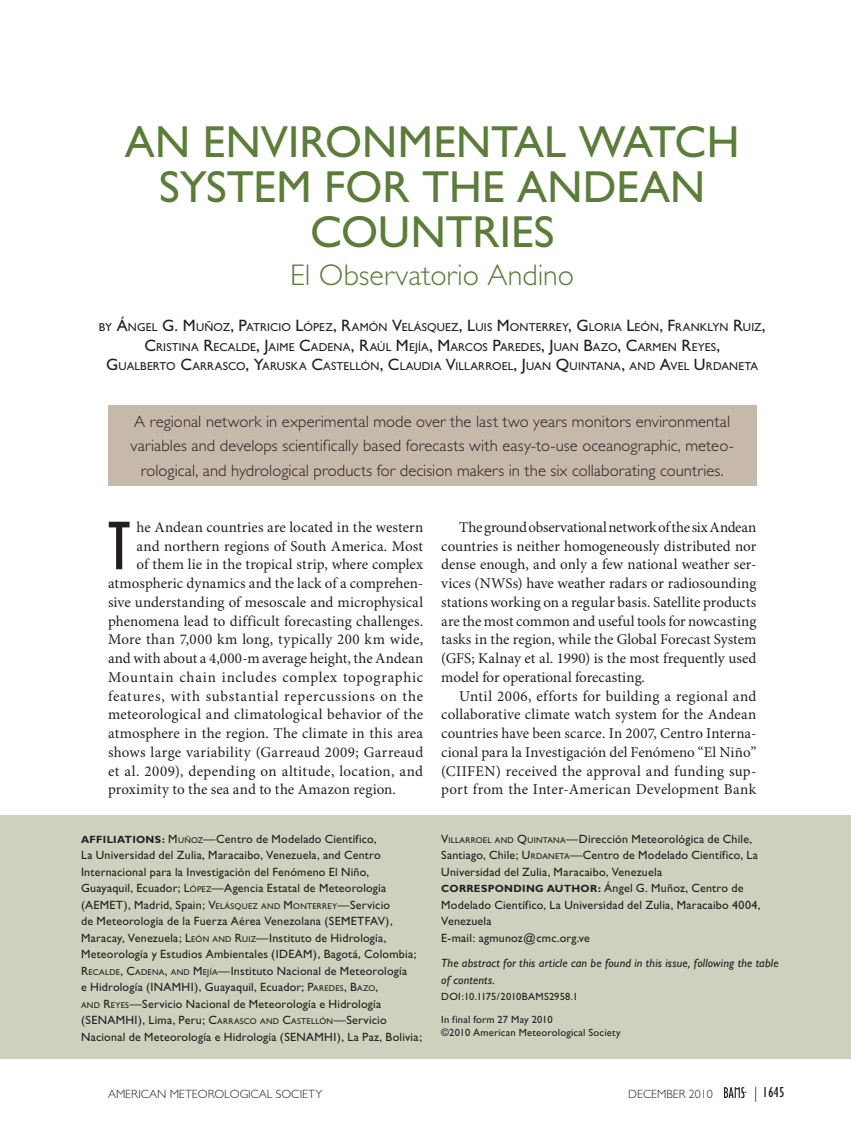
<style>
.page{position:relative;width:851px;height:1134px;background:#fff}
.page>*{position:absolute;margin:0;border:0;box-sizing:border-box;transform-origin:0 0}
.t1{font:condensed 71.1px "Gill Sans";color:#231f20}
.t2{font:45px/45px "Gill Sans";color:#5b7d39;text-align:center}
.t3{font:300 30px "Gill Sans";color:#5b7d39}
.t4{font:300 16.5px/24.8px "Gill Sans";letter-spacing:.005em;color:#231f20;text-align:center}
.t5{font:15px/18.8px "Minion Pro";letter-spacing:.01em;color:#231f20;text-align:justify}
.t6{font:15px "Minion Pro";letter-spacing:.05em;color:#231f20}
.t7{font:15px "Minion Pro";letter-spacing:.045em;color:#231f20}
.t8{font:condensed 15px "Gill Sans";color:#231f20}
.t9{font:12px/16.5px "Gill Sans";letter-spacing:.02em;color:#231f20}
.t10{font:italic 12px/16.5px "Gill Sans";letter-spacing:.015em;color:#231f20}
.t11{font:300 12px "Gill Sans";color:#231f20}
.t12{font:11.55px/19.5px "Gill Sans";letter-spacing:.01em;color:#231f20;text-align:center}
.t13{font:10.5px/22.5px "Gill Sans";letter-spacing:.02em;color:#231f20}
.s1{font-size:16.5px}
.s2{font-weight:700;font-size:10.5px}
.s3{font-style:inherit}
.s4{font-size:8.4px}
.s5{font-weight:300;font-stretch:normal}
</style>
<div class="page">
<div style="left:0;top:816px;width:850px;height:243px;background:#ccd2bd"></div>
<div style="left:108px;top:405px;width:648px;height:81px;background:#c6b8aa"></div>
<svg style="left:724px;top:1087px;width:22px;height:11px"></svg>
<h2 class="t2" style="left:125px;top:120px;width:616px">An Environmental Watch<br>System for the Andean<br>Countries</h2>
<h3 class="t3" style="left:290px;top:258px;width:285px">El Observatorio Andino</h3>
<p class="t12" style="left:99px;top:318px;width:668px">BY <span class="s1">Á</span>NGEL <span class="s1">G. M</span>UÑOZ<span class="s1">, P</span>ATRICIO <span class="s1">L</span>ÓPEZ<span class="s1">, R</span>AMÓN <span class="s1">V</span>ELÁSQUEZ<span class="s1">, L</span>UIS <span class="s1">M</span>ONTERREY<span class="s1">, G</span> LORIA <span class="s1">L</span>EÓN<span class="s1">, F</span>RANKLYN <span class="s1">R</span>UIZ<span class="s1">,<br>C</span>RISTINA <span class="s1">R</span>ECALDE<span class="s1">, J</span>AIME <span class="s1">C</span>ADENA<span class="s1">, R</span>AÚL <span class="s1">M</span>EJÍA<span class="s1">, M</span>ARCOS <span class="s1">P</span>AREDES<span class="s1">, J</span>UAN <span class="s1">B</span>AZO<span class="s1">, C</span>ARMEN <span class="s1">R</span>EYES<span class="s1">,<br>G</span> UALBERTO <span class="s1">C</span>ARRASCO<span class="s1">, Y</span>ARUSKA <span class="s1">C</span>ASTELLÓN<span class="s1">, C</span>LAUDIA <span class="s1">V</span>ILLARROEL<span class="s1">, J</span>UAN <span class="s1">Q</span>UINTANA<span class="s1">,</span> AND <span class="s1">A</span>VEL <span class="s1">U</span> RDANETA</p>
<p class="t4" style="left:130px;top:409px;width:605px">A regional network in experimental mode over the last two years monitors environmental variables and develops scientifically based forecasts with easy-to-use oceanographic, meteo&shy;rological, and hydrological products for decision makers in the six collaborating countries.</p>
<h1 class="t1" style="left:108px;top:508px;width:24px">T</h1>
<p class="t5" style="left:137px;top:518px;width:288px">he Andean countries are located in the western</p>
<p class="t5" style="left:137px;top:537px;width:288px">and northern regions of South America. Most</p>
<p class="t5" style="left:137px;top:556px;width:288px">of them lie in the tropical strip, where complex</p>
<p class="t5" style="left:108px;top:574px;width:317px">atmospheric dynamics and the lack of a comprehen-</p>
<p class="t5" style="left:108px;top:593px;width:316px">sive understanding of mesoscale and microphysical</p>
<p class="t5" style="left:108px;top:612px;width:316px">phenomena lead to difficult forecasting challenges.</p>
<p class="t5" style="left:108px;top:631px;width:316px">More than 7,000 km long, typically 200 km wide,</p>
<p class="t5" style="left:108px;top:649px;width:317px">and with about a 4,000-m average height, the Andean</p>
<p class="t7" style="left:108px;top:668px;width:316px">Mountain chain includes complex topographic</p>
<p class="t6" style="left:108px;top:687px;width:316px">features, with substantial repercussions on the</p>
<p class="t5" style="left:108px;top:706px;width:316px">meteorological and climatological behavior of the</p>
<p class="t5" style="left:108px;top:724px;width:316px">atmosphere in the region. The climate in this area</p>
<p class="t5" style="left:108px;top:743px;width:317px">shows large variability (Garreaud 2009; Garreaud</p>
<p class="t5" style="left:108px;top:762px;width:316px">et al. 2009), depending on altitude, location, and</p>
<p class="t5" style="left:108px;top:781px;width:289px">proximity to the sea and to the Amazon region.</p>
<p class="t9" style="left:81px;top:831px;width:337px"><span class="s2">AFFILIATIONS</span><span class="s2">:</span> <span class="s3">M</span><span class="s4">UÑOZ</span>—Centro de Modelado Científico,<br>La Universidad del Zulia, M aracaibo, Venezuela, and Centro<br>I nternacional para la I nvestigación del Fenómeno El Niño, Guayaquil, Ecuador; <span class="s3">L</span><span class="s4">ÓPEZ</span>—Agencia Estatal de Meteorología (AEMET), Madrid, Spain; <span class="s3">V</span><span class="s4">ELÁSQUEZ AND</span> <span class="s3">M</span><span class="s4">ONTERREY</span>—Servicio<br>de Meteorología de la Fuerza Aérea Venezolana (SEM ETFAV), Maracay, Venezuela; <span class="s3">L</span><span class="s4">EÓN AND</span> <span class="s3">R</span><span class="s4">UIZ</span>—Instituto de Hidrología, Meteorología y Estudios Ambientales (ID EAM ), Bagotá, Colombia; <span class="s3">R</span><span class="s4">ECALDE</span><span class="s3">, C</span><span class="s4">ADENA</span><span class="s3">,</span> <span class="s4">AND</span> <span class="s3">M</span><span class="s4">EJÍA</span>—Instituto Nacional de Meteorología<br>e H idrología (INAMHI</p>
<p class="t9" style="left:81px;top:979px;width:302px;text-indent:113px">), Guayaquil, Ecuador; <span class="s3">P</span><span class="s4">AREDES</span><span class="s3">, B</span><span class="s4">AZO</span><span class="s3">,<br></span><span class="s4">AND</span> <span class="s3">R</span><span class="s4">EYES</span>—Servicio Nacional de Meteorología e H idrología (SENAMHI</p>
<p class="t9" style="left:81px;top:1012px;width:307px;text-indent:57px">), Lima, Peru; <span class="s3">C</span><span class="s4">ARRASCO AND</span> <span class="s3">C</span><span class="s4">ASTELLÓN</span>—Servicio<br>Nacional de Meteorología e H idrología (SENAMHI</p>
<p class="t9" style="left:337px;top:1029px;width:86px">), La Paz, Bolivia;</p>
<p class="t5" style="left:441px;top:518px;width:317px;text-indent:18px">The ground observational network of the six Andean countries is neither homogeneously distributed nor dense enough, and only a few national weather ser&shy;vices (NWSs) have weather radars or radiosounding stations working on a regular basis. Satellite products are the most common and useful tools for nowcasting tasks in the region, while the Global Forecast System (GFS; Kalnay et al. 1990) is the most frequently used model for operational forecasting.</p>
<p class="t5" style="left:441px;top:687px;width:317px;text-indent:18px">Until 2006, efforts for building a regional and collaborative climate watch system for the Andean countries have been scarce. In 2007, Centro Interna&shy;cional para la Investigación del Fenómeno “El Niño” (CIIFEN) received the approval and funding sup&shy;port from the Inter-American Development Bank</p>
<p class="t9" style="left:441px;top:831px;width:321px"><span class="s3">V</span><span class="s4">ILLARROEL AND</span> <span class="s3">Q</span><span class="s4">UINTANA</span>—Dirección Meteorológica de Chile, Santiago, Chile; <span class="s3">U</span> <span class="s4">RDANETA</span>—Centro de Modelado Científico, La Universidad del Zulia, Maracaibo, Venezuela <span class="s2">CORRESPONDING AUTHOR:</span> Ángel G. Muñoz, Centro de Modelado Científico, La Universidad del Zulia, M aracaibo 4004, Venezuela<br>E-mail: agmunoz@cmc.org.ve</p>
<p class="t10" style="left:441px;top:955px;width:339px">The abstract for this article can be found in this issue, following the table of contents.</p>
<p class="t13" style="left:441px;top:986px;width:8px">DOI</p>
<p class="t13" style="left:441px;top:986px;width:138px;text-indent:20px">:10.1175/2010BAM S2958.1<br>I n final form 27 May 2010</p>
<p class="t13" style="left:441px;top:1022px;width:181px">©2010 American Meteorological Society</p>
<p class="t11" style="left:108px;top:1087px;width:216px">AMERICAN METEOROLOGICAL SOCIETY</p>
<p class="t11" style="left:628px;top:1087px;width:86px">december 2010</p>
<p class="t8" style="left:754px;top:1084px;width:32px"><span class="s5">|</span> 1645</p>
</div>
